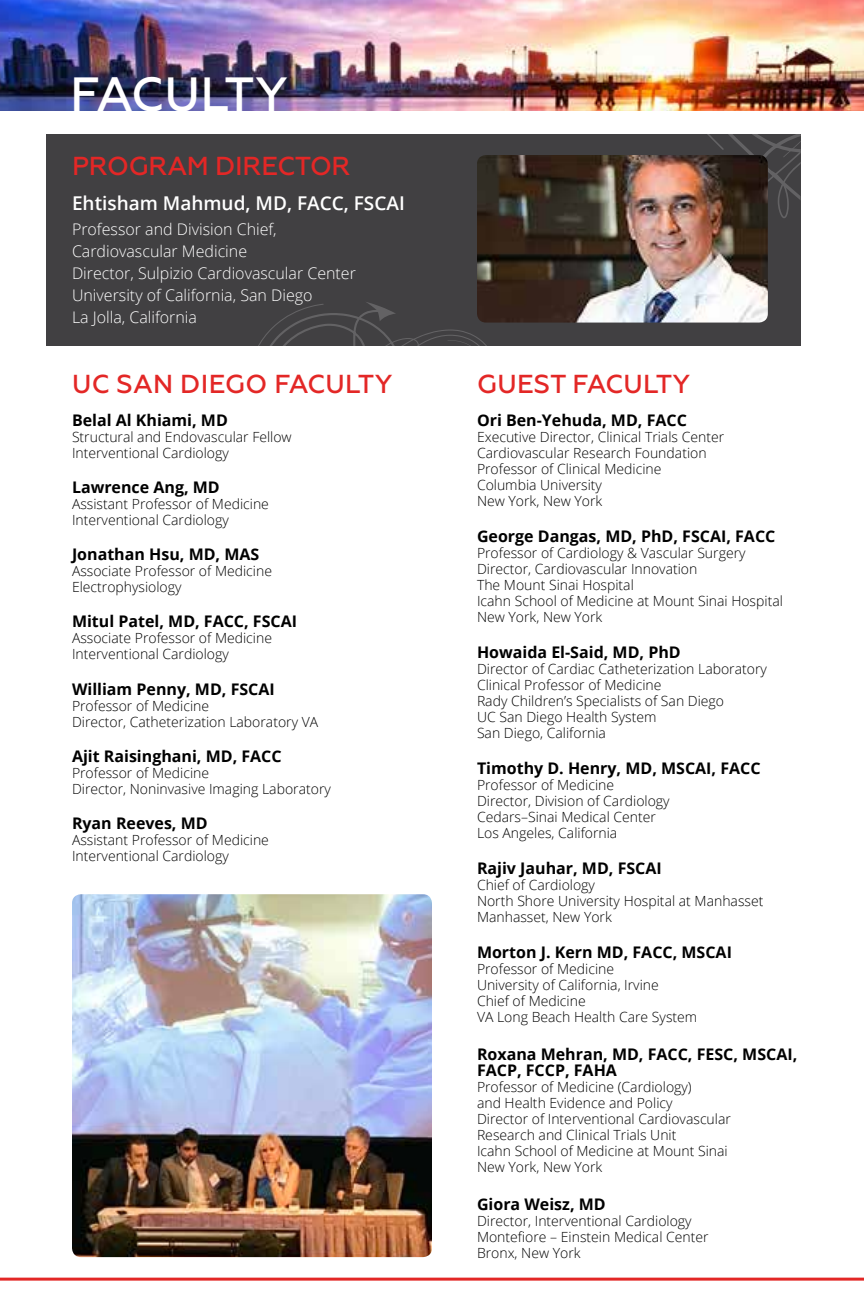
<style>
.page{position:relative;width:864px;height:1296px;background:#fff}
.page>*{position:absolute;margin:0;border:0;box-sizing:border-box;transform-origin:0 0}
.t1{font:500 48px "Geometria";letter-spacing:-.015em;color:#fff}
.t2{font:500 26px "Geometria";letter-spacing:.01em;color:#e32726}
.t3{font:500 26px "Geometria";letter-spacing:-.01em;color:#e32726}
.t4{font:600 19px "Open Sans";color:#fff}
.t5{font:700 16px/16px "Open Sans";color:#000}
.t6{font:300 16px/22px "Open Sans";color:#fff}
.t7{font:300 14px/16px "Open Sans";color:#000}
</style>
<div class="page">
<div style="left:46px;top:134px;width:755px;height:212px;background:#414042"></div>
<img style="left:0;top:0;width:864px;height:110px">
<hr style="left:0;top:1278px;width:864px;height:3px;background:#e32726">
<svg style="left:258px;top:302px;width:229px;height:44px"></svg>
<svg style="left:707px;top:134px;width:94px;height:84px"></svg>
<img style="left:477px;top:155px;width:291px;height:168px">
<img style="left:72px;top:894px;width:360px;height:363px">
<h1 class="t1" style="left:70px;top:67px;width:219px">FACULTY</h1>
<h2 class="t3" style="left:72px;top:151px;width:280px">PROGRAM DIRECTOR</h2>
<h3 class="t4" style="left:72px;top:190px;width:334px">Ehtisham Mahmud, MD, FACC, FSCAI</h3>
<p class="t6" style="left:72px;top:218px;width:285px">Professor and Division Chief,<br>Cardiovascular Medicine<br>Director, Sulpizio Cardiovascular Center<br>University of California, San Diego<br>La Jolla, California</p>
<h2 class="t2" style="left:72px;top:369px;width:322px">UC SAN DIEGO FACULTY</h2>
<p class="t5" style="left:72px;top:411px;width:157px">Belal Al Khiami, MD</p>
<p class="t7" style="left:72px;top:428px;width:221px">Structural and Endovascular Fellow<br>Interventional Cardiology</p>
<p class="t5" style="left:72px;top:479px;width:149px">Lawrence Ang, MD</p>
<p class="t7" style="left:72px;top:495px;width:198px">Assistant Professor of Medicine<br>Interventional Cardiology</p>
<p class="t5" style="left:72px;top:546px;width:189px">Jonathan Hsu, MD, MAS</p>
<p class="t7" style="left:72px;top:563px;width:202px">Associate Professor of Medicine<br>Electrophysiology</p>
<p class="t5" style="left:72px;top:613px;width:227px">Mitul Patel, MD, FACC, FSCAI</p>
<p class="t7" style="left:72px;top:630px;width:202px">Associate Professor of Medicine<br>Interventional Cardiology</p>
<p class="t5" style="left:72px;top:680px;width:204px">William Penny, MD, FSCAI</p>
<p class="t7" style="left:72px;top:697px;width:248px">Professor of Medicine<br>Director, Catheterization Laboratory VA</p>
<p class="t5" style="left:72px;top:748px;width:211px">Ajit Raisinghani, MD, FACC</p>
<p class="t7" style="left:72px;top:764px;width:260px">Professor of Medicine<br>Director, Noninvasive Imaging Laboratory</p>
<p class="t5" style="left:72px;top:815px;width:137px">Ryan Reeves, MD</p>
<p class="t7" style="left:72px;top:832px;width:198px">Assistant Professor of Medicine<br>Interventional Cardiology</p>
<h2 class="t2" style="left:477px;top:369px;width:215px">GUEST FACULTY</h2>
<p class="t5" style="left:477px;top:411px;width:211px">Ori Ben-Yehuda, MD, FACC</p>
<p class="t7" style="left:477px;top:428px;width:249px">Executive Director, Clinical Trials Center<br>Cardiovascular Research Foundation<br>Professor of Clinical Medicine<br>Columbia University<br>New York, New York</p>
<p class="t5" style="left:477px;top:527px;width:300px">George Dangas, MD, PhD, FSCAI, FACC</p>
<p class="t7" style="left:477px;top:544px;width:307px">Professor of Cardiology &amp; Vascular Surgery Director, Cardiovascular Innovation<br>The Mount Sinai Hospital<br>Icahn School of Medicine at Mount Sinai Hospital New York, New York</p>
<p class="t5" style="left:477px;top:643px;width:205px">Howaida El-Said, MD, PhD</p>
<p class="t7" style="left:477px;top:660px;width:291px">Director of Cardiac Catheterization Laboratory Clinical Professor of Medicine<br>Rady Children’s Specialists of San Diego<br>UC San Diego Health System<br>San Diego, California</p>
<p class="t5" style="left:477px;top:759px;width:285px">Timothy D. Henry, MD, MSCAI, FACC</p>
<p class="t7" style="left:477px;top:776px;width:194px">Professor of Medicine<br>Director, Division of Cardiology<br>Cedars–Sinai Medical Center<br>Los Angeles, California</p>
<p class="t5" style="left:477px;top:859px;width:186px">Rajiv Jauhar, MD, FSCAI</p>
<p class="t7" style="left:477px;top:876px;width:288px">Chief of Cardiology<br>North Shore University Hospital at Manhasset<br>Manhasset, New York</p>
<p class="t5" style="left:477px;top:943px;width:256px">Morton J. Kern MD, FACC, MSCAI</p>
<p class="t7" style="left:477px;top:960px;width:222px">Professor of Medicine<br>University of California, Irvine<br>Chief of Medicine<br>VA Long Beach Health Care System</p>
<p class="t5" style="left:477px;top:1045px;width:322px">Roxana Mehran, MD, FACC, FESC, MSCAI,<br>FACP, FCCP, FAHA</p>
<p class="t7" style="left:477px;top:1078px;width:255px">Professor of Medicine (Cardiology)<br>and Health Evidence and Policy<br>Director of Interventional Cardiovascular Research and Clinical Trials Unit<br>Icahn School of Medicine at Mount Sinai New York, New York</p>
<p class="t5" style="left:477px;top:1195px;width:130px">Giora Weisz, MD</p>
<p class="t7" style="left:477px;top:1212px;width:233px">Director, Interventional Cardiology<br>Montefiore – Einstein Medical Center<br>Bronx, New York</p>
</div>
